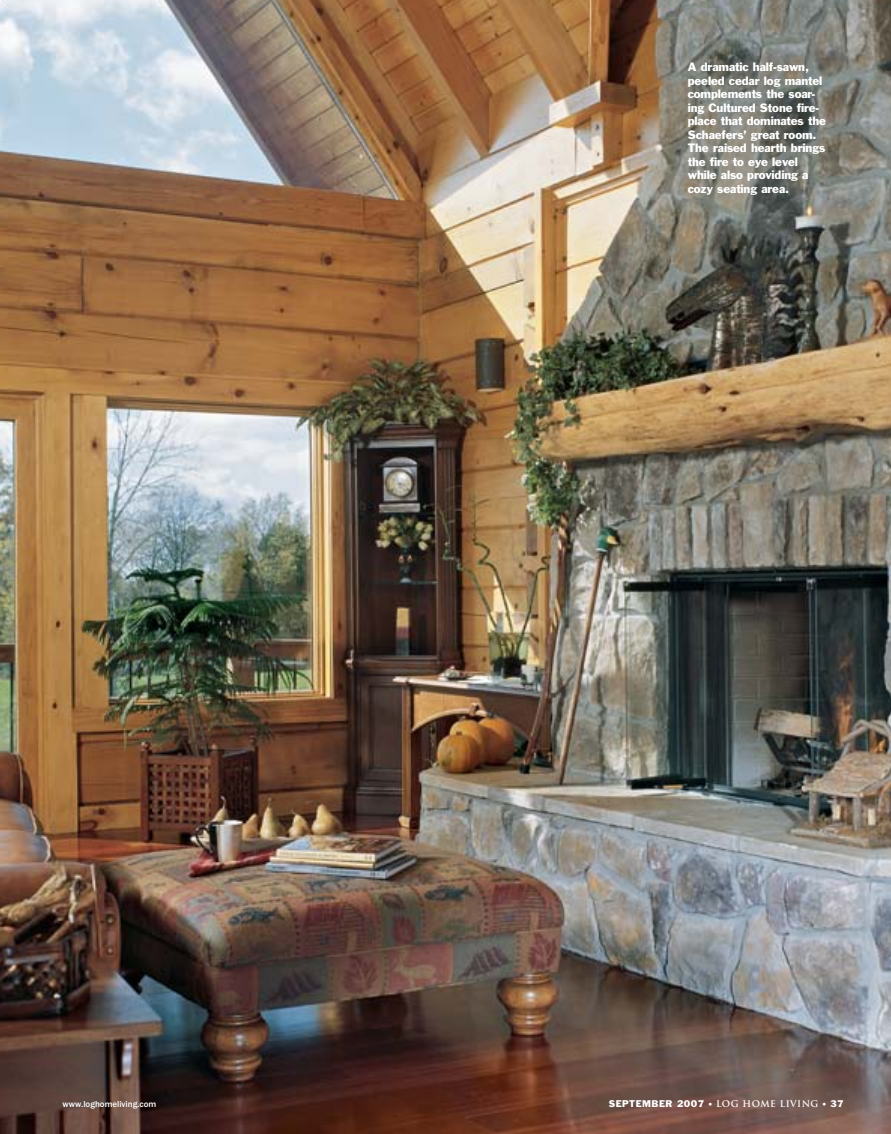
<style>
.page{position:relative;width:891px;height:1134px;background:#fff}
.page>*{position:absolute;margin:0;border:0;box-sizing:border-box;transform-origin:0 0}
.t1{font:11.25px/13.5px "Franklin Gothic";letter-spacing:-.01em;color:#fff}
.t2{font:9px "Franklin Gothic";letter-spacing:.05em;color:#fff}
.t3{font:500 9px "Franklin Got T";color:#fff}
.s1{font-size:7.5px}
.s2{font-family:"Trajan";font-weight:700}
</style>
<div class="page">
<img style="left:0;top:0;width:891px;height:1134px">
<p class="t1" style="left:688px;top:61px;width:140px">A dramatic half-sawn, peeled cedar log mantel complements the soar&shy;ing Cultured Stone fire&shy;place that dominates the<br>Schaefers’ great room.<br>The raised hearth brings the fire to eye level while also providing a cozy seating area.</p>
<p class="t3" style="left:63px;top:1101px;width:95px">www.loghomeliving.com</p>
<p class="t2" style="left:609px;top:1101px;width:236px">SEPTEMBER 2007 <span class="s1">•</span> <span class="s2">LOG HOME LIVING</span> <span class="s1">•</span> 37</p>
</div>
